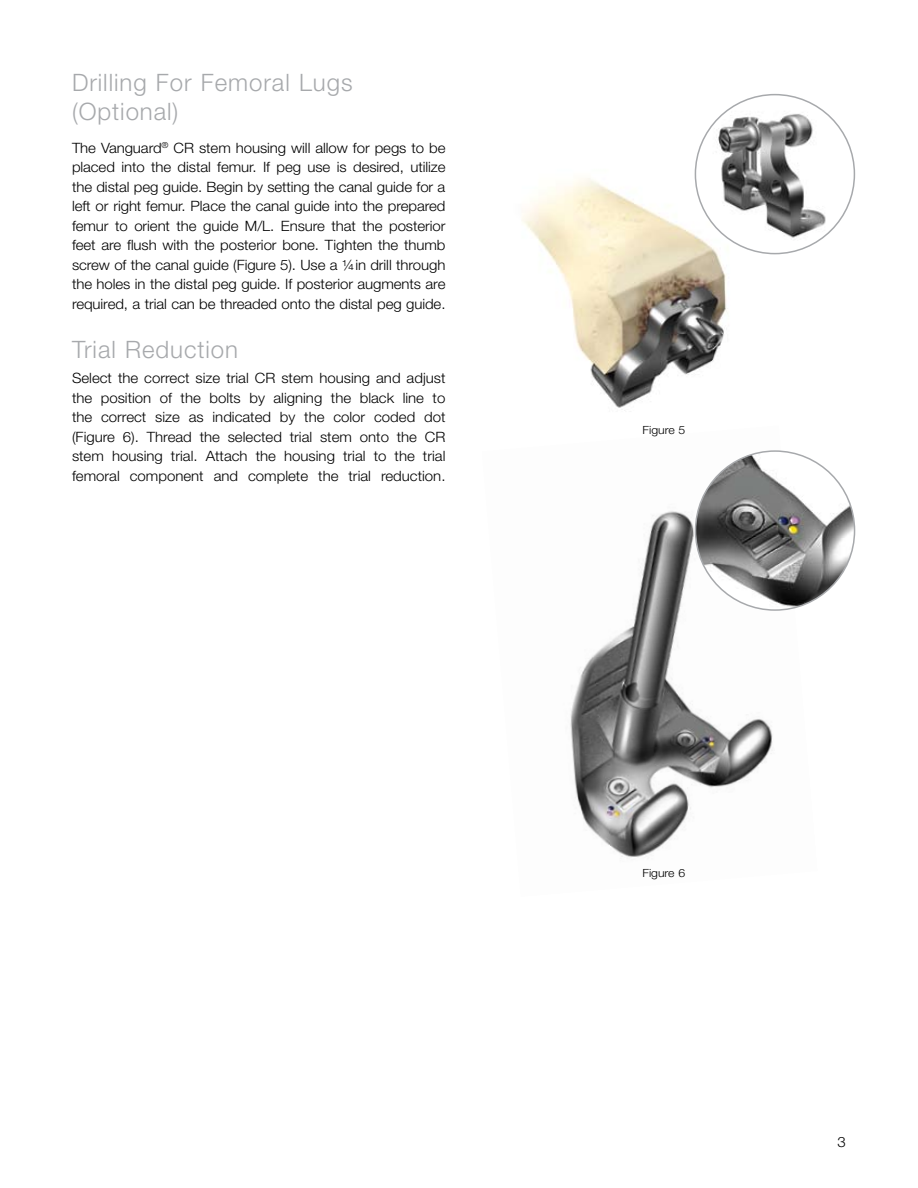
<style>
.page{position:relative;width:918px;height:1188px;background:#fff}
.page>*{position:absolute;margin:0;border:0;box-sizing:border-box;transform-origin:0 0}
.t1{font:300 24px/28.8px "Helvetica Neue";letter-spacing:.04em;color:#a7a9ac}
.t2{font:300 14.25px/19.5px "Helvetica Neue";letter-spacing:-.005em;color:#000;text-align:justify;scale:1.05 1}
.t3{font:300 11.25px "Helvetica Neue";color:#000;scale:1.09 1}
</style>
<div class="page">
<img style="left:570px;top:451px;width:248px;height:407px">
<img style="left:522px;top:152px;width:280px;height:259px">
<img style="left:695px;top:95px;width:159px;height:159px;border-radius:79px">
<img style="left:696px;top:451px;width:159px;height:159px;border-radius:79px">
<h1 class="t1" style="left:72px;top:67px;width:282px">Drilling For Femoral Lugs (Optional)</h1>
<p class="t2" style="left:72px;top:138px;width:357px">The Vanguard<sup>®</sup> CR stem housing will allow for pegs to be placed into the distal femur. If peg use is desired, utilize the distal peg guide. Begin by setting the canal guide for a left or right femur. Place the canal guide into the prepared femur to orient the guide M/L. Ensure that the posterior feet are flush with the posterior bone. Tighten the thumb screw of the canal guide (Figure 5). Use a ¼in drill through the holes in the distal peg guide. If posterior augments are required, a trial can be threaded onto the distal peg guide.</p>
<h1 class="t1" style="left:72px;top:334px;width:168px">Trial Reduction</h1>
<p class="t2" style="left:72px;top:368px;width:357px">Select the correct size trial CR stem housing and adjust the position of the bolts by aligning the black line to the correct size as indicated by the color coded dot (Figure 6). Thread the selected trial stem onto the CR stem housing trial. Attach the housing trial to the trial femoral component and complete the trial reduction.</p>
<p class="t3" style="left:643px;top:423px;width:41px">Figure 5</p>
<p class="t3" style="left:642px;top:866px;width:41px">Figure 6</p>
<p class="t2" style="left:838px;top:1132px;width:9px">3</p>
</div>
